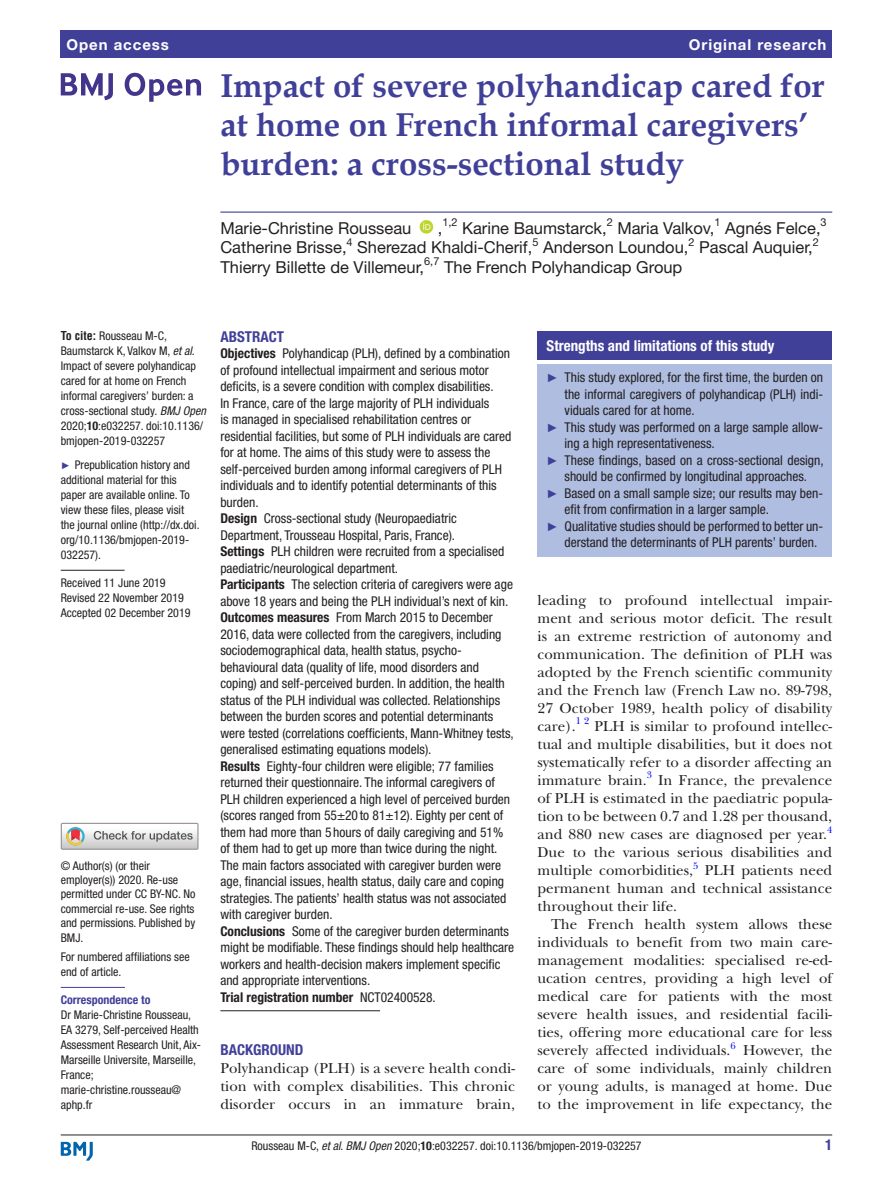
<style>
.page{position:relative;width:893px;height:1191px;background:#fff}
.page>*{position:absolute;margin:0;border:0;box-sizing:border-box;transform-origin:0 0}
.t1{font:700 33px/39px "Book Antiqua";color:#414099}
.t2{font:16.5px "Helvetica Neue LT Std";color:#231f20}
.t3{font:15px/18px "New Baskerville";color:#231f20;text-align:justify}
.t4{font:700 condensed 15px "Helvetica Neue LT Std";color:#fff}
.t5{font:700 15px "Helvetica Neue LT Std";letter-spacing:.065em;color:#fff}
.t6{font:700 condensed 15px "Helvetica Neue LT Std";color:#414099}
.t7{font:condensed 13.5px/16.5px "Helvetica Neue LT Std";color:#231f20}
.t8{font:condensed 12px/15px "Helvetica Neue LT Std";color:#231f20}
.t9{font:700 condensed 12px "Helvetica Neue LT Std";color:#414099}
.t10{font:10.95px "Helvetica Neue LT Std";color:#231f20}
.t11{font:9.9px "New Baskerville";color:#00f}
.s1{font-family:"Helvetica LT Std";font-weight:700}
.s2{font-style:italic}
.s3{font-weight:700}
.s4{font-family:"Arial";font-stretch:normal;font-size:9.75px;color:#414099}
.s5{font-family:"Arial";font-stretch:normal;font-size:12px;color:#414099}
</style>
<div class="page">
<hr style="left:61px;top:1134px;width:771px;height:1px;background:#231f20">
<svg style="left:61px;top:1141px;width:32px;height:19px"></svg>
<div style="left:61px;top:31px;width:771px;height:27px;background:#414099"></div>
<hr style="left:220px;top:211px;width:612px;height:2px;background:#414099">
<svg style="left:420px;top:220px;width:13px;height:14px"></svg>
<hr style="left:61px;top:570px;width:64px;height:1px;background:#231f20">
<hr style="left:61px;top:987px;width:64px;height:1px;background:#414099">
<svg style="left:61px;top:73px;width:52px;height:27px"></svg>
<svg style="left:125px;top:73px;width:76px;height:29px"></svg>
<div style="left:61px;top:822px;width:138px;height:27px;border:1px solid #969090"></div>
<svg style="left:61px;top:823px;width:137px;height:26px"></svg>
<hr style="left:220px;top:1010px;width:160px;height:1px;background:#231f20">
<div style="left:538px;top:331px;width:294px;height:29px;background:#414099"></div>
<div style="left:538px;top:364px;width:294px;height:192px;background:#afbde1"></div>
<p class="t5" style="left:66px;top:35px;width:104px">Open access</p>
<p class="t5" style="left:689px;top:35px;width:139px">Original research</p>
<h1 class="t1" style="left:220px;top:66px;width:606px">Impact of severe polyhandicap cared for at home on French informal caregivers’ burden: a cross-sectional study</h1>
<p class="t2" style="left:220px;top:218px;width:192px">Marie-Christine Rousseau</p>
<p class="t2" style="left:438px;top:218px;width:6px">,</p>
<p class="t10" style="left:442px;top:216px;width:17px">1,2</p>
<p class="t2" style="left:462px;top:218px;width:146px">Karine Baumstarck,</p>
<p class="t10" style="left:607px;top:216px;width:8px">2</p>
<p class="t2" style="left:617px;top:218px;width:99px">Maria Valkov,</p>
<p class="t10" style="left:715px;top:216px;width:8px">1</p>
<p class="t2" style="left:725px;top:218px;width:97px">Agnés Felce,</p>
<p class="t10" style="left:821px;top:216px;width:8px">3</p>
<p class="t2" style="left:220px;top:237px;width:128px">Catherine Brisse,</p>
<p class="t10" style="left:347px;top:235px;width:8px">4</p>
<p class="t2" style="left:357px;top:237px;width:177px">Sherezad Khaldi-Cherif,</p>
<p class="t10" style="left:532px;top:235px;width:8px">5</p>
<p class="t2" style="left:543px;top:237px;width:147px">Anderson Loundou,</p>
<p class="t10" style="left:688px;top:235px;width:8px">2</p>
<p class="t2" style="left:699px;top:237px;width:115px">Pascal Auquier,</p>
<p class="t10" style="left:813px;top:235px;width:8px">2</p>
<p class="t2" style="left:220px;top:257px;width:205px">Thierry Billette de Villemeur,</p>
<p class="t10" style="left:424px;top:255px;width:17px">6,7</p>
<p class="t2" style="left:444px;top:257px;width:240px">The French Polyhandicap Group</p>
<p class="t8" style="left:61px;top:328px;width:147px"><span class="s1">To cite:</span> Rousseau M-C,<br>Baumstarck K, Valkov M, <span class="s2">et al</span>.<br>Impact of severe polyhandicap cared for at home on French informal caregivers’ burden: a cross-sectional study. <span class="s2">BMJ Open<br></span>2020;<span class="s3">10</span>:e032257. doi:10.1136/ bmjopen-2019-032257</p>
<p class="t8" style="left:61px;top:457px;width:140px"><span class="s4">►</span> Prepublication history and additional material for this paper are available online. To view these files, please visit the journal online (http://dx.doi. org/10.1136/bmjopen-2019-<br>032257).</p>
<p class="t8" style="left:61px;top:575px;width:131px">Received 11 June 2019<br>Revised 22 November 2019<br>Accepted 02 December 2019</p>
<p class="t8" style="left:61px;top:858px;width:136px;line-height:14.4px">© Author(s) (or their employer(s)) 2020. Re-use permitted under CC BY-NC. No commercial re-use. See rights and permissions. Published by<br>BMJ.</p>
<p class="t8" style="left:61px;top:949px;width:130px">For numbered affiliations see end of article.</p>
<p class="t9" style="left:61px;top:992px;width:91px">Correspondence to</p>
<p class="t8" style="left:61px;top:1007px;width:142px">Dr Marie-Christine Rousseau,<br>EA 3279, Self-perceived Health<br>Assessment Research Unit, Aix-<br>Marseille Universite, Marseille,<br>France; marie-christine.rousseau@ aphp.fr</p>
<p class="t6" style="left:220px;top:327px;width:65px">Abstract</p>
<p class="t7" style="left:220px;top:345px;width:295px"><span class="s3">Objectives</span> Polyhandicap (PLH), defined by a combination of profound intellectual impairment and serious motor deficits, is a severe condition with complex disabilities.<br>In France, care of the large majority of PLH individuals<br>is managed in specialised rehabilitation centres or residential facilities, but some of PLH individuals are cared for at home. The aims of this study were to assess the self-perceived burden among informal caregivers of PLH individuals and to identify potential determinants of this burden.<br><span class="s3">Design</span> Cross-sectional study (Neuropaediatric Department, Trousseau Hospital, Paris, France).<br><span class="s3">Settings</span> PLH children were recruited from a specialised paediatric/neurological department.<br><span class="s3">Participants</span> The selection criteria of caregivers were age above 18 years and being the PLH individual’s next of kin.<br><span class="s3">Outcomes measures</span> From March 2015 to December 2016, data were collected from the caregivers, including sociodemographical data, health status, psycho&shy;behavioural data (quality of life, mood disorders and coping) and self-perceived burden. In addition, the health status of the PLH individual was collected. Relationships between the burden scores and potential determinants were tested (correlations coefficients, Mann-Whitney tests, generalised estimating equations models).<br><span class="s3">Results</span> Eighty-four children were eligible; 77 families returned their questionnaire. The informal caregivers of PLH children experienced a high level of perceived burden (scores ranged from 55±20 to 81±12). Eighty per cent of them had more than 5 hours of daily caregiving and 51% of them had to get up more than twice during the night.<br>The main factors associated with caregiver burden were age, financial issues, health status, daily care and coping strategies. The patients’ health status was not associated with caregiver burden.<br><span class="s3">Conclusions</span> Some of the caregiver burden determinants might be modifiable. These findings should help healthcare workers and health-decision makers implement specific and appropriate interventions.<br><span class="s3">Trial registration number</span> NCT02400528.</p>
<p class="t6" style="left:220px;top:1041px;width:83px">Background</p>
<p class="t3" style="left:220px;top:1059px;width:296px">Polyhandicap (PLH) is a severe health condi&shy;tion with complex disabilities. This chronic disorder occurs in an immature brain,</p>
<p class="t4" style="left:547px;top:336px;width:229px">Strengths and limitations of this study</p>
<p class="t7" style="left:547px;top:369px;width:278px"><span class="s5">►</span> This study explored, for the first time, the burden on</p>
<p class="t7" style="left:565px;top:386px;width:260px">the informal caregivers of polyhandicap (PLH) indi-</p>
<p class="t7" style="left:565px;top:402px;width:132px">viduals cared for at home.</p>
<p class="t7" style="left:547px;top:419px;width:278px"><span class="s5">►</span> This study was performed on a large sample allow-</p>
<p class="t7" style="left:565px;top:435px;width:152px">ing a high representativeness.</p>
<p class="t7" style="left:547px;top:452px;width:279px"><span class="s5">►</span> These findings, based on a cross-sectional design,</p>
<p class="t7" style="left:565px;top:468px;width:244px">should be confirmed by longitudinal approaches.</p>
<p class="t7" style="left:547px;top:485px;width:278px"><span class="s5">►</span> Based on a small sample size; our results may ben-</p>
<p class="t7" style="left:565px;top:501px;width:206px">efit from confirmation in a larger sample.</p>
<p class="t7" style="left:547px;top:518px;width:278px"><span class="s5">►</span> Qualitative studies should be performed to better un-</p>
<p class="t7" style="left:565px;top:534px;width:254px">derstand the determinants of PLH parents’ burden.</p>
<p class="t3" style="left:538px;top:591px;width:296px">leading to profound intellectual impair&shy;ment and serious motor deficit. The result is an extreme restriction of autonomy and communication. The definition of PLH was adopted by the French scientific community and the French law (French Law no. 89-798, 27 October 1989, health policy of disability care).<sup>1</sup> <sup>2</sup> PLH is similar to profound intellec&shy;tual and multiple disabilities, but it does not systematically refer to a disorder affecting an immature brain.</p>
<p class="t11" style="left:647px;top:769px;width:7px">3</p>
<p class="t3" style="left:538px;top:771px;width:296px;text-indent:121px">In France, the prevalence of PLH is estimated in the paediatric popula&shy;tion to be between 0.7 and 1.28 per thousand, and 880 new cases are diagnosed per year.</p>
<p class="t11" style="left:827px;top:823px;width:7px">4</p>
<p class="t3" style="left:538px;top:843px;width:296px">Due to the various serious disabilities and multiple comorbidities,</p>
<p class="t11" style="left:693px;top:859px;width:7px">5</p>
<p class="t3" style="left:538px;top:861px;width:296px;text-indent:167px">PLH patients need permanent human and technical assistance throughout their life.</p>
<p class="t3" style="left:538px;top:915px;width:296px;text-indent:14px">The French health system allows these individuals to benefit from two main care&shy;management modalities: specialised re-ed&shy;ucation centres, providing a high level of medical care for patients with the most severe health issues, and residential facili&shy;ties, offering more educational care for less severely affected individuals.<sup>6</sup></p>
<p class="t3" style="left:538px;top:1041px;width:296px;text-indent:206px">However, the care of some individuals, mainly children or young adults, is managed at home. Due to the improvement in life expectancy, the</p>
<p class="t8" style="left:251px;top:1137px;width:392px">Rousseau M-C, <span class="s2">et al</span>. <span class="s2">BMJ Open</span> 2020;<span class="s3">10</span>:e032257. doi:10.1136/bmjopen-2019-032257</p>
<p class="t6" style="left:825px;top:1135px;width:9px">1</p>
</div>
